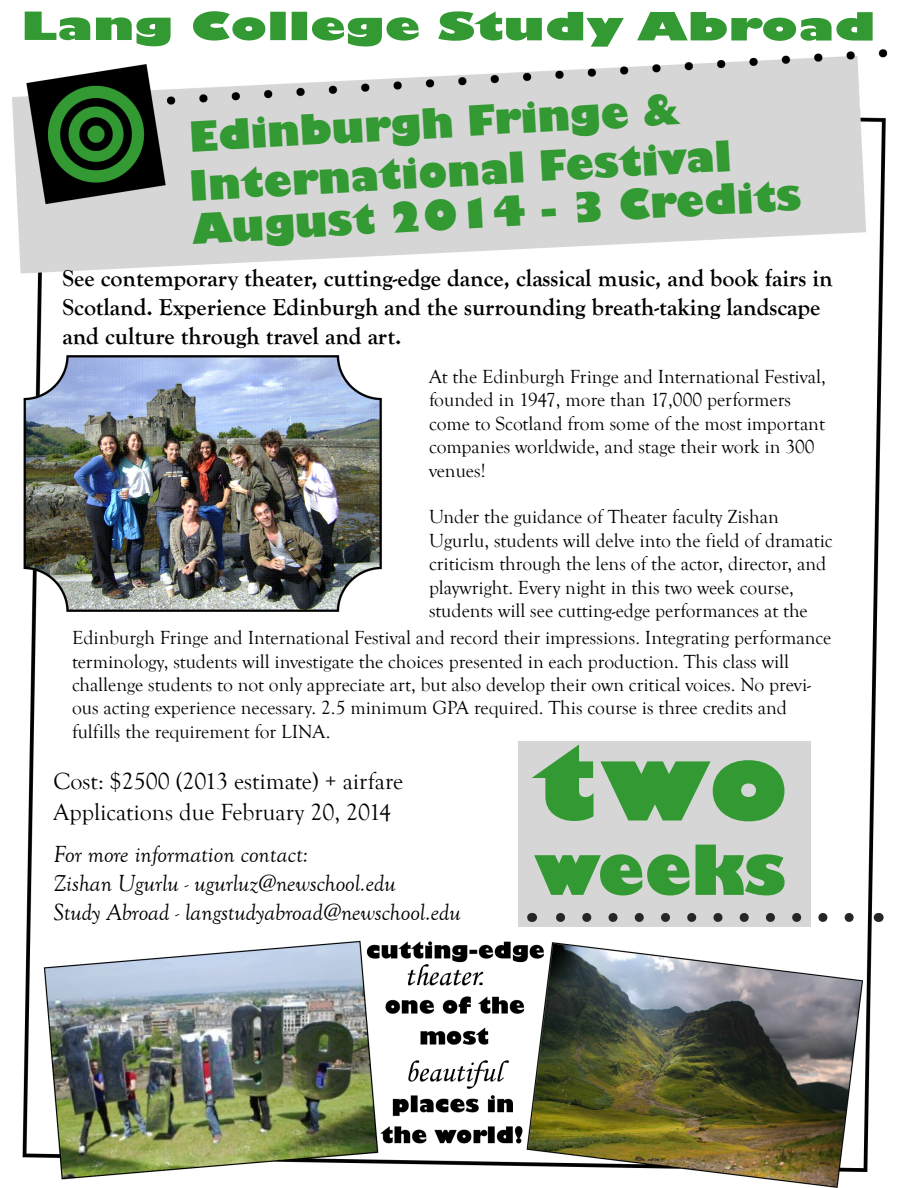
<style>
.page{position:relative;width:918px;height:1188px;background:#fff}
.page>*{position:absolute;margin:0;border:0;box-sizing:border-box;transform-origin:0 0}
.t1{font:800 100.5px "Gill Sans";color:#393;scale:1.11 1}
.t2{font:800 67.5px "Gill Sans";color:#393}
.t3{font:800 40.5px/49.3px "Gill Sans";color:#393}
.t4{font:800 38.1px "Gill Sans";color:#393;scale:1.35 1}
.t5{font:700 24px/28.8px "Goudy Old Style T";color:#000}
.t6{font:italic 24px/28.8px "Goudy Old Style T";color:#000}
.t7{font:24px "Goudy Old Style T";color:#000}
.t8{font:19.5px/23.4px "Goudy Old Style T";color:#000}
</style>
<div class="page">
<img style="left:13px;top:49px;width:875px;height:1139px">
<div style="left:518px;top:741px;width:293px;height:185px;background:#d6d6d6"></div>
<svg style="left:560px;top:913px;width:304px;height:9px"></svg>
<h3 class="t4" style="left:21px;top:2px;width:635px">Lang College Study Abroad</h3>
<h3 class="t3" style="left:185px;top:114px;width:545px;rotate:-3deg">Edinburgh Fringe &amp;<br>International Festival</h3>
<h3 class="t3" style="left:191px;top:206px;width:612px;rotate:-3deg">August 2014 - 3 Credits</h3>
<p class="t5" style="left:62px;top:264px;width:772px">See contemporary theater, cutting-edge dance, classical music, and book fairs in<br>Scotland. Experience Edinburgh and the surrounding breath-taking landscape and culture through travel and art.</p>
<p class="t8" style="left:429px;top:365px;width:398px">At the Edinburgh Fringe and International Festival, founded in 1947, more than 17,000 performers come to Scotland from some of the most important companies worldwide, and stage their work in 300 venues!</p>
<p class="t8" style="left:429px;top:506px;width:405px">Under the guidance of Theater faculty Zishan Ugurlu, students will delve into the field of dramatic criticism through the lens of the actor, director, and playwright. Every night in this two week course, students will see cutting-edge performances at the</p>
<p class="t8" style="left:72px;top:626px;width:761px">Edinburgh Fringe and International Festival and record their impressions. Integrating performance terminology, students will investigate the choices presented in each production. This class will challenge students to not only appreciate art, but also develop their own critical voices. No previ&shy;ous acting experience necessary. 2.5 minimum GPA required. This course is three credits and fulfills the requirement for LINA.</p>
<p class="t7" style="left:53px;top:768px;width:351px">Cost: $2500 (2013 estimate) + airfare</p>
<p class="t7" style="left:53px;top:799px;width:339px">Applications due February 20, 2014</p>
<p class="t6" style="left:53px;top:841px;width:409px">For more information contact:<br>Zishan Ugurlu - ugurluz@newschool.edu<br>Study Abroad - langstudyabroad@newschool.edu</p>
<h1 class="t1" style="left:534px;top:721px;width:231px">two</h1>
<h2 class="t2" style="left:534px;top:828px;width:253px">weeks</h2>
</div>
